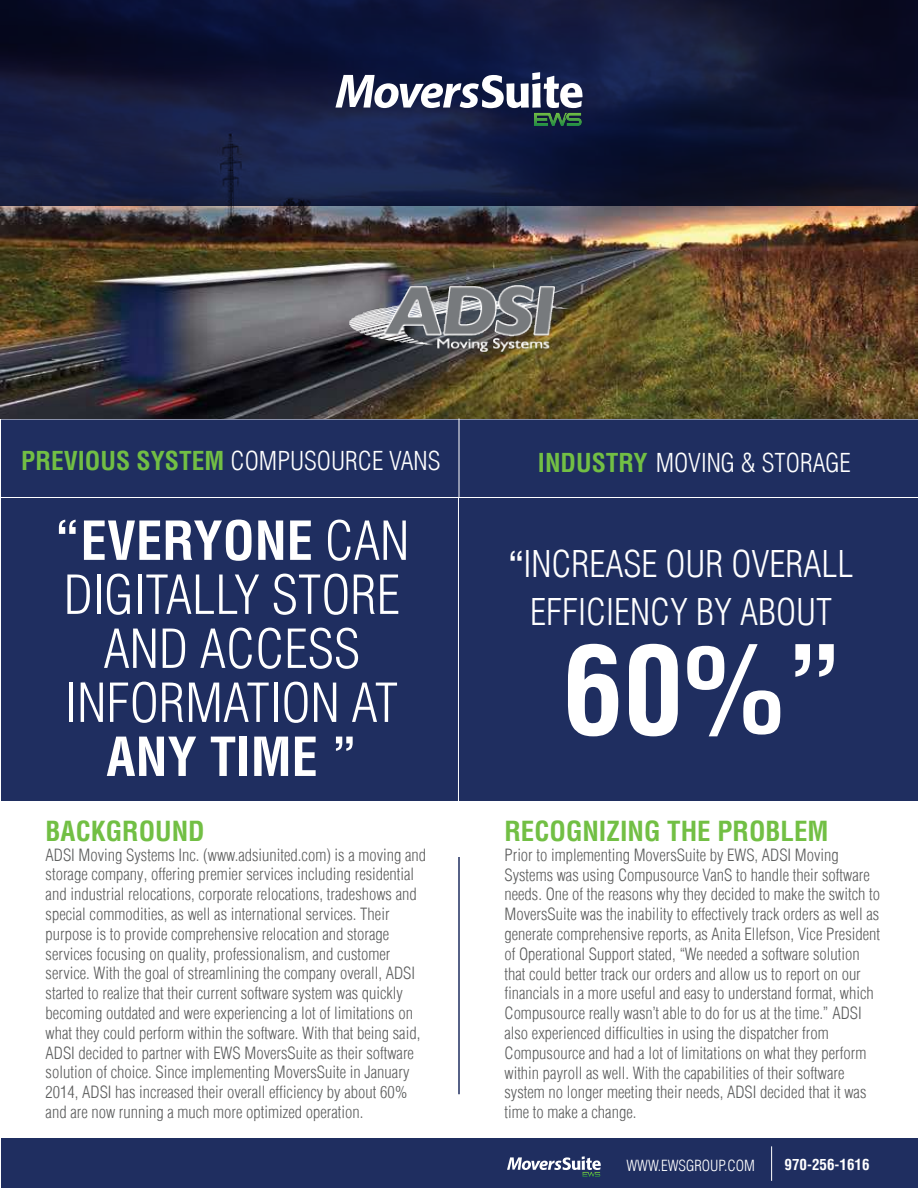
<style>
.page{position:relative;width:918px;height:1188px;background:#fff}
.page>*{position:absolute;margin:0;border:0;box-sizing:border-box;transform-origin:0 0}
.t1{font:700 condensed 120.6px "Helvetica Com";color:#fff}
.t2{font:300 condensed 52.5px/54px "Helvetica Com";color:#fff;text-align:center}
.t3{font:700 condensed 52.5px "Helvetica Com";color:#fff}
.t4{font:300 condensed 36px/48px "Helvetica Com";color:#fff;text-align:center}
.t5{font:700 condensed 27px "Helvetica Com";color:#72bf44}
.t6{font:300 condensed 25.5px "Helvetica Com";color:#fff}
.t7{font:300 condensed 16.5px/19.8px "Helvetica Com";color:#5d5e5e}
.t8{font:300 condensed 15px "Helvetica Com";color:#fff}
.t9{font:700 condensed 15px "Helvetica Com";color:#fff}
.s1{font-weight:700;color:#72bf44}
.s2{font-weight:700}
</style>
<div class="page">
<div style="left:1px;top:1138px;width:917px;height:50px;background:#1f2e60"></div>
<div style="left:1px;top:418px;width:917px;height:383px;background:#1f2e60"></div>
<svg style="left:1px;top:419px;width:917px;height:79px"></svg>
<img style="left:0;top:205px;width:918px;height:213px">
<svg style="left:0;top:0;width:918px;height:205px;background:#101737"></svg>
<svg style="left:335px;top:72px;width:248px;height:54px"></svg>
<hr style="left:458px;top:857px;width:2px;height:237px;background:#1f2e60">
<svg style="left:458px;top:497px;width:460px;height:304px"></svg>
<hr style="left:459px;top:418px;width:1px;height:80px;background:#fff">
<svg style="left:507px;top:1156px;width:94px;height:21px"></svg>
<hr style="left:771px;top:1146px;width:1px;height:35px;background:#fff">
<img style="left:350px;top:286px;width:218px;height:65px">
<h3 class="t6" style="left:21px;top:450px;width:421px"><span class="s1">PREVIOUS SYSTEM</span> COMPUSOURCE VANS</h3>
<h3 class="t6" style="left:538px;top:452px;width:315px"><span class="s1">INDUSTRY</span> MOVING &amp; STORAGE</h3>
<h2 class="t2" style="left:54px;top:518px;width:356px"><span class="s2">“EVERYONE</span> CAN<br>DIGITALLY STORE<br>AND ACCESS<br>INFORMATION AT</h2>
<h2 class="t3" style="left:106px;top:727px;width:252px">ANY TIME ”</h2>
<h3 class="t5" style="left:46px;top:816px;width:161px">BACKGROUND</h3>
<p class="t7" style="left:46px;top:846px;width:382px">ADSI Moving Systems Inc. (www.adsiunited.com) is a moving and storage company, offering premier services including residential and industrial relocations, corporate relocations, tradeshows and special commodities, as well as international services. Their purpose is to provide comprehensive relocation and storage services focusing on quality, professionalism, and customer service. With the goal of streamlining the company overall, ADSI started to realize that their current software system was quickly becoming outdated and were experiencing a lot of limitations on what they could perform within the software. With that being said, ADSI decided to partner with EWS MoversSuite as their software solution of choice. Since implementing MoversSuite in January 2014, ADSI has increased their overall efficiency by about 60% and are now running a much more optimized operation.</p>
<h3 class="t4" style="left:509px;top:542px;width:346px"><span class="s2">“</span>INCREASE OUR OVERALL<br>EFFICIENCY BY ABOUT</h3>
<h1 class="t1" style="left:563px;top:622px;width:283px">60%”</h1>
<h3 class="t5" style="left:504px;top:816px;width:326px">RECOGNIZING THE PROBLEM</h3>
<p class="t7" style="left:504px;top:846px;width:377px">Prior to implementing MoversSuite by EWS, ADSI Moving Systems was using Compusource VanS to handle their software needs. One of the reasons why they decided to make the switch to MoversSuite was the inability to effectively track orders as well as generate comprehensive reports, as Anita Ellefson, Vice President of Operational Support stated, “We needed a software solution that could better track our orders and allow us to report on our financials in a more useful and easy to understand format, which Compusource really wasn’t able to do for us at the time.” ADSI also experienced difficulties in using the dispatcher from Compusource and had a lot of limitations on what they perform within payroll as well. With the capabilities of their software system no longer meeting their needs, ADSI decided that it was time to make a change.</p>
<p class="t8" style="left:626px;top:1159px;width:130px">WWW.EWSGROUP.COM</p>
<p class="t9" style="left:785px;top:1157px;width:86px">970-256-1616</p>
</div>
